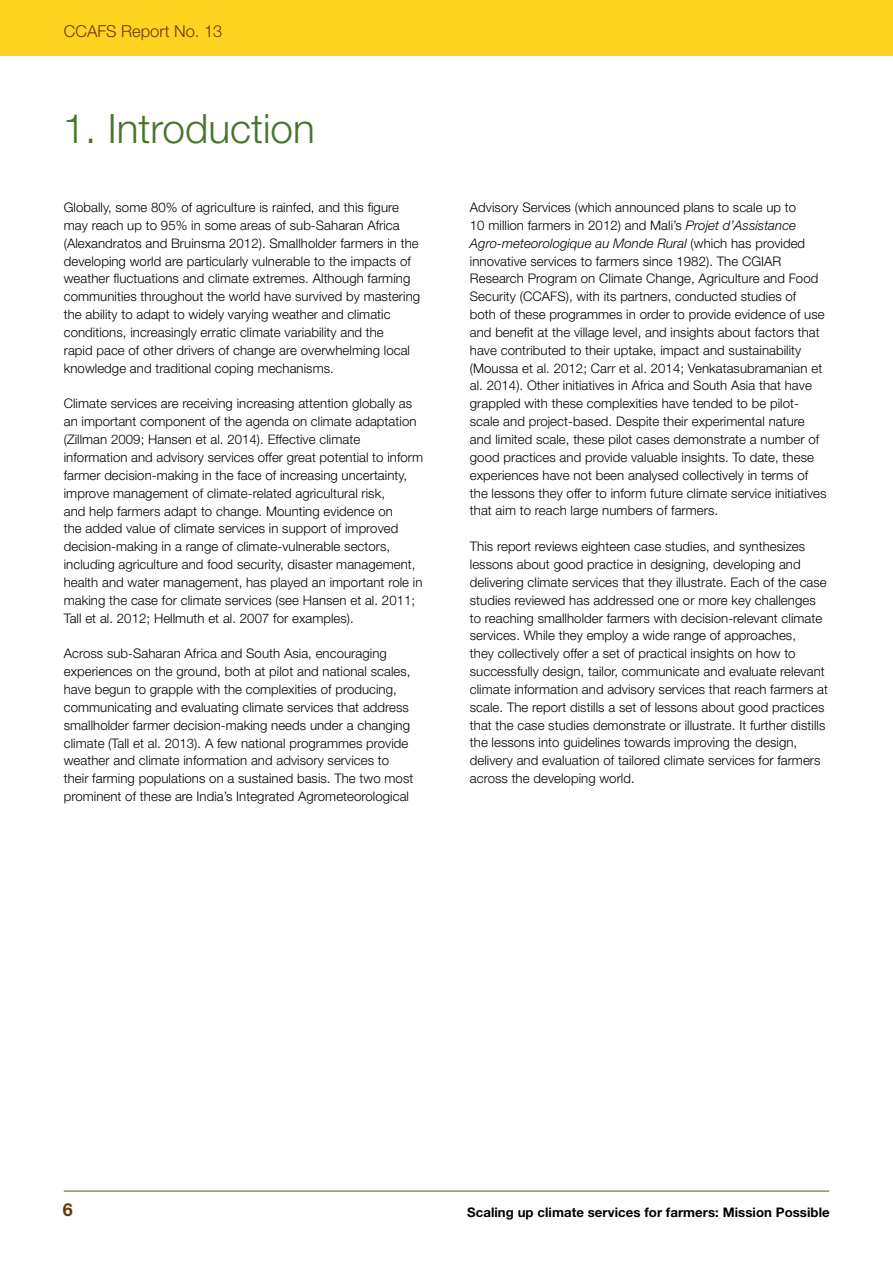
<style>
.page{position:relative;width:893px;height:1263px;background:#fff}
.page>*{position:absolute;margin:0;border:0;box-sizing:border-box;transform-origin:0 0}
.t1{font:300 40.5px "Helvetica Neue LT Std";color:#49742a}
.t2{font:700 18px "Helvetica Neue LT Std";color:#663700}
.t3{font:300 16.5px "Helvetica Neue LT Std";color:#663700}
.t4{font:300 13.2px/17.9px "Helvetica Neue LT Std";letter-spacing:.005em;color:#000}
.t5{font:700 13.2px "Helvetica Neue LT Std";letter-spacing:.005em;color:#000}
.s1{font-style:italic}
</style>
<div class="page">
<div style="left:0;top:0;width:893px;height:55px;background:#ffd420"></div>
<hr style="left:64px;top:1190px;width:765px;height:1px;background:#49742a">
<p class="t3" style="left:64px;top:21px;width:160px">CCAFS Report No. 13</p>
<h1 class="t1" style="left:63px;top:104px;width:254px">1. Introduction</h1>
<p class="t4" style="left:64px;top:198px;width:358px">Globally, some 80% of agriculture is rainfed, and this figure may reach up to 95% in some areas of sub-Saharan Africa (Alexandratos and Bruinsma 2012). Smallholder farmers in the developing world are particularly vulnerable to the impacts of weather fluctuations and climate extremes. Although farming communities throughout the world have survived by mastering the ability to adapt to widely varying weather and climatic conditions, increasingly erratic climate variability and the<br>rapid pace of other drivers of change are overwhelming local knowledge and traditional coping mechanisms.</p>
<p class="t4" style="left:64px;top:394px;width:361px">Climate services are receiving increasing attention globally as an important component of the agenda on climate adaptation (Zillman 2009; Hansen et al. 2014). Effective climate information and advisory services offer great potential to inform farmer decision-making in the face of increasing uncertainty, improve management of climate-related agricultural risk,<br>and help farmers adapt to change. Mounting evidence on<br>the added value of climate services in support of improved decision-making in a range of climate-vulnerable sectors, including agriculture and food security, disaster management, health and water management, has played an important role in making the case for climate services (see Hansen et al. 2011; Tall et al. 2012; Hellmuth et al. 2007 for examples).</p>
<p class="t4" style="left:64px;top:644px;width:351px">Across sub-Saharan Africa and South Asia, encouraging experiences on the ground, both at pilot and national scales, have begun to grapple with the complexities of producing, communicating and evaluating climate services that address smallholder farmer decision-making needs under a changing climate (Tall et al. 2013). A few national programmes provide weather and climate information and advisory services to their farming populations on a sustained basis. The two most prominent of these are India’s Integrated Agrometeorological</p>
<p class="t4" style="left:470px;top:198px;width:358px">Advisory Services (which announced plans to scale up to<br>10 million farmers in 2012) and Mali’s <span class="s1">Projet d’Assistance Agro-meteorologique au Monde Rural</span> (which has provided innovative services to farmers since 1982). The CGIAR Research Program on Climate Change, Agriculture and Food Security (CCAFS), with its partners, conducted studies of<br>both of these programmes in order to provide evidence of use and benefit at the village level, and insights about factors that have contributed to their uptake, impact and sustainability (Moussa et al. 2012; Carr et al. 2014; Venkatasubramanian et al. 2014). Other initiatives in Africa and South Asia that have grappled with these complexities have tended to be pilot&shy;scale and project-based. Despite their experimental nature and limited scale, these pilot cases demonstrate a number of good practices and provide valuable insights. To date, these experiences have not been analysed collectively in terms of the lessons they offer to inform future climate service initiatives that aim to reach large numbers of farmers.</p>
<p class="t4" style="left:470px;top:537px;width:360px">This report reviews eighteen case studies, and synthesizes lessons about good practice in designing, developing and delivering climate services that they illustrate. Each of the case studies reviewed has addressed one or more key challenges to reaching smallholder farmers with decision-relevant climate services. While they employ a wide range of approaches,<br>they collectively offer a set of practical insights on how to successfully design, tailor, communicate and evaluate relevant climate information and advisory services that reach farmers at scale. The report distills a set of lessons about good practices that the case studies demonstrate or illustrate. It further distills the lessons into guidelines towards improving the design, delivery and evaluation of tailored climate services for farmers across the developing world.</p>
<h2 class="t2" style="left:63px;top:1198px;width:12px">6</h2>
<p class="t5" style="left:467px;top:1204px;width:364px">Scaling up climate services for farmers: Mission Possible</p>
</div>
